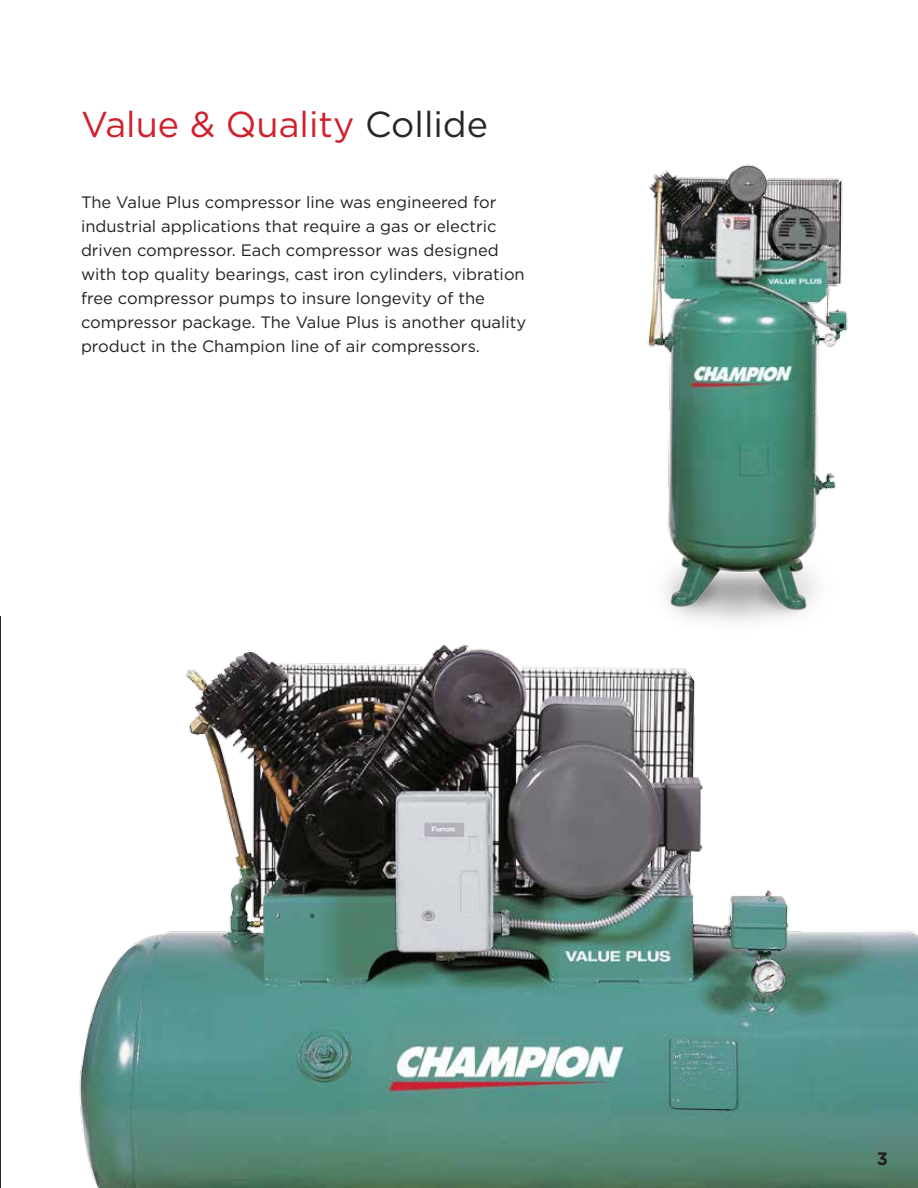
<style>
.page{position:relative;width:918px;height:1188px;background:#fff}
.page>*{position:absolute;margin:0;border:0;box-sizing:border-box;transform-origin:0 0}
.t1{font:36px "Gotham";color:#d0202e}
.t2{font:700 18px "Gotham";color:#231f20}
.t3{font:16.5px/24px "Gotham";color:#231f20}
.s1{color:#262729}
</style>
<div class="page">
<hr style="left:0;top:616px;width:1px;height:572px;background:#262729">
<img style="left:647px;top:164px;width:201px;height:437px">
<img style="left:79px;top:601px;width:839px;height:587px">
<h1 class="t1" style="left:81px;top:101px;width:409px">Value &amp; Quality <span class="s1">Collide</span></h1>
<p class="t3" style="left:81px;top:190px;width:447px">The Value Plus compressor line was engineered for industrial applications that require a gas or electric driven compressor. Each compressor was designed with top quality bearings, cast iron cylinders, vibration free compressor pumps to insure longevity of the compressor package. The Value Plus is another quality product in the Champion line of air compressors.</p>
<p class="t2" style="left:877px;top:1147px;width:13px">3</p>
</div>
